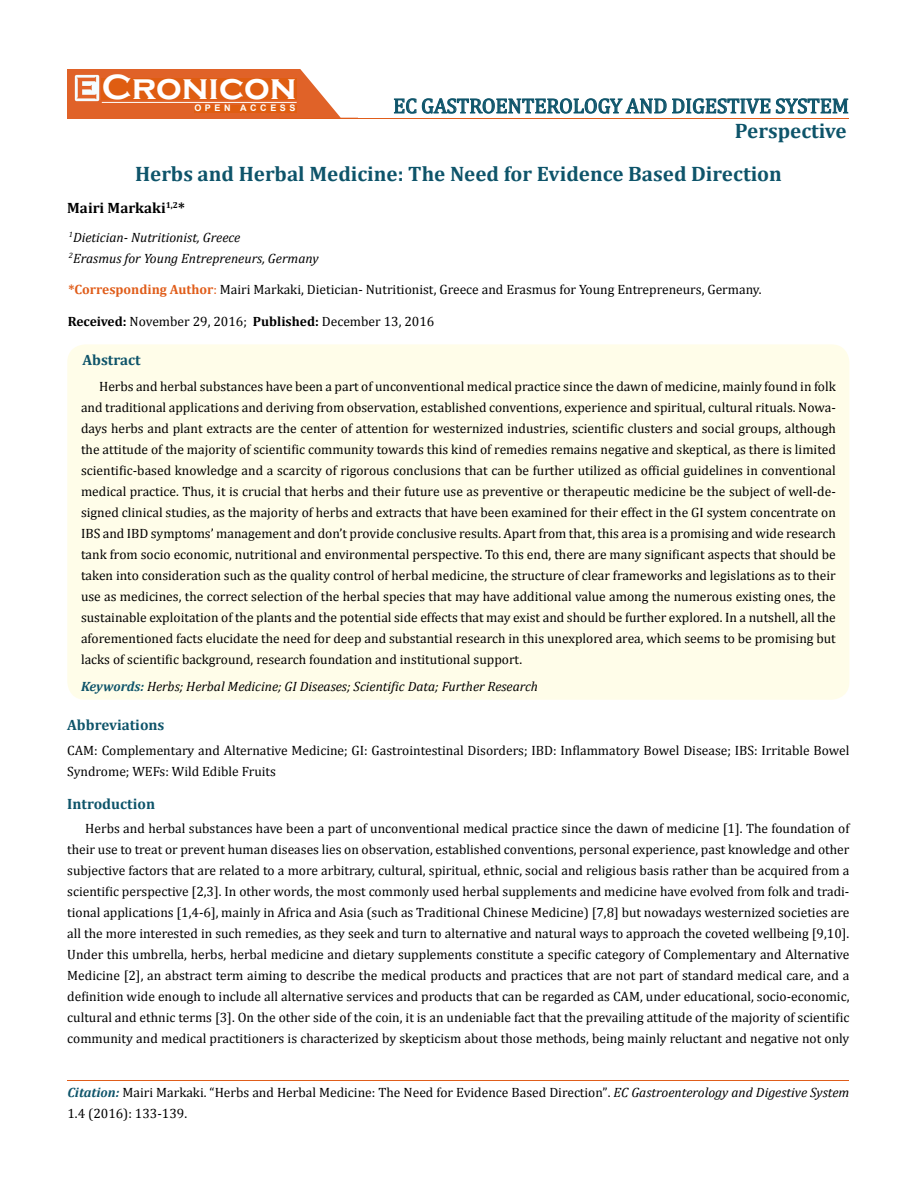
<style>
.page{position:relative;width:917px;height:1190px;background:#fff}
.page>*{position:absolute;margin:0;border:0;box-sizing:border-box;transform-origin:0 0}
.t1{font:700 36px "Copperplate Gothic";color:#fff}
.t2{font:700 21px/43.2px "Cambria";color:#0e546a}
.t3{font:21px "Cambria";color:#0e546a}
.t4{font:700 15px "Cambria";color:#0e546a}
.t5{font:700 15px "Cambria";color:#000}
.t6{font:13.5px/21px "Cambria";color:#000}
.t7{font:italic 13.5px/21px "Cambria";color:#000}
.t8{font:700 9px "Arial";letter-spacing:.4em;color:#fff}
.s1{font-weight:700;color:#e05d1a}
.s2{color:#e05d1a}
.s3{font-weight:700}
.s4{font-weight:700;color:#0e546a}
.s5{font-weight:700;font-style:italic;color:#0e546a}
.s6{font-size:13.35px}
.s7{font-style:italic}
</style>
<div class="page">
<div style="left:67px;top:70px;width:290px;height:49px;background:#e06228"></div>
<img style="left:75px;top:75px;width:24px;height:26px">
<div style="left:102px;top:79px;width:195px;height:21px;background:#df5d11"></div>
<div style="left:194px;top:105px;width:103px;height:7px;background:#df5d11"></div>
<svg style="left:300px;top:69px;width:548px;height:49px"></svg>
<hr style="left:102px;top:102px;width:194px;height:1px;background:#fff">
<hr style="left:279px;top:118px;width:569px;height:1px;background:#e05d1a">
<hr style="left:67px;top:1080px;width:782px;height:1px;background:#e05d1a">
<div style="left:67px;top:344px;width:782px;height:355px;background:#fffde9;border-radius:18px"></div>
<h1 class="t1" style="left:102px;top:68px;width:196px">Cronicon</h1>
<p class="t8" style="left:194px;top:102px;width:103px">OPEN ACCESS</p>
<h2 class="t3" style="left:393px;top:93px;width:457px">EC GASTROENTEROLOGY AND DIGESTIVE SYSTEM</h2>
<h2 class="t2" style="left:135px;top:108px;width:713px;text-indent:600px">Perspective<br>Herbs and Herbal Medicine: The Need for Evidence Based Direction</h2>
<p class="t5" style="left:67px;top:197px;width:119px">Mairi Markaki<sup>1,2</sup>*</p>
<p class="t7" style="left:69px;top:226px;width:251px"><sup>1</sup>Dietician- Nutritionist, Greece<br><sup>2</sup>Erasmus for Young Entrepreneurs, Germany</p>
<p class="t6" style="left:68px;top:279px;width:694px"><span class="s1">*Corresponding Author</span><span class="s2">:</span> Mairi Markaki, Dietician- Nutritionist, Greece and Erasmus for Young Entrepreneurs, Germany.</p>
<p class="t6" style="left:68px;top:311px;width:368px"><span class="s3">Received:</span> November 29, 2016; <span class="s3">Published:</span> December 13, 2016</p>
<p class="t4" style="left:82px;top:350px;width:60px">Abstract</p>
<p class="t6" style="left:81px;top:376px;width:756px;text-align:justify;text-indent:18px">Herbs and herbal substances have been a part of unconventional medical practice since the dawn of medicine, mainly found in folk and traditional applications and deriving from observation, established conventions, experience and spiritual, cultural rituals. Nowa&shy;days herbs and plant extracts are the center of attention for westernized industries, scientific clusters and social groups, although the attitude of the majority of scientific community towards this kind of remedies remains negative and skeptical, as there is limited scientific-based knowledge and a scarcity of rigorous conclusions that can be further utilized as official guidelines in conventional medical practice. Thus, it is crucial that herbs and their future use as preventive or therapeutic medicine be the subject of well-de&shy;signed clinical studies, as the majority of herbs and extracts that have been examined for their effect in the GI system concentrate on IBS and IBD symptoms’ management and don’t provide conclusive results. Apart from that, this area is a promising and wide research tank from socio economic, nutritional and environmental perspective. To this end, there are many significant aspects that should be taken into consideration such as the quality control of herbal medicine, the structure of clear frameworks and legislations as to their use as medicines, the correct selection of the herbal species that may have additional value among the numerous existing ones, the sustainable exploitation of the plants and the potential side effects that may exist and should be further explored. In a nutshell, all the aforementioned facts elucidate the need for deep and substantial research in this unexplored area, which seems to be promising but lacks of scientific background, research foundation and institutional support.</p>
<p class="t7" style="left:81px;top:675px;width:458px"><span class="s4">Keywords:</span> Herbs; Herbal Medicine; GI Diseases; Scientific Data; Further Research</p>
<p class="t4" style="left:67px;top:714px;width:99px">Abbreviations</p>
<p class="t6" style="left:67px;top:739px;width:783px">CAM: Complementary and Alternative Medicine; GI: Gastrointestinal Disorders; IBD: Inflammatory Bowel Disease; IBS: Irritable Bowel<br>Syndrome; WEFs: Wild Edible Fruits</p>
<p class="t4" style="left:67px;top:793px;width:89px">Introduction</p>
<p class="t6" style="left:67px;top:817px;width:783px;text-align:justify;text-indent:18px">Herbs and herbal substances have been a part of unconventional medical practice since the dawn of medicine [1]. The foundation of their use to treat or prevent human diseases lies on observation, established conventions, personal experience, past knowledge and other subjective factors that are related to a more arbitrary, cultural, spiritual, ethnic, social and religious basis rather than be acquired from a scientific perspective [2,3]. In other words, the most commonly used herbal supplements and medicine have evolved from folk and tradi&shy;tional applications [1,4-6], mainly in Africa and Asia (such as Traditional Chinese Medicine) [7,8] but nowadays westernized societies are all the more interested in such remedies, as they seek and turn to alternative and natural ways to approach the coveted wellbeing [9,10].<br>Under this umbrella, herbs, herbal medicine and dietary supplements constitute a specific category of Complementary and Alternative Medicine [2], an abstract term aiming to describe the medical products and practices that are not part of standard medical care, and a definition wide enough to include all alternative services and products that can be regarded as CAM, under educational, socio-economic, cultural and ethnic terms [3]. On the other side of the coin, it is an undeniable fact that the prevailing attitude of the majority of scientific community and medical practitioners is characterized by skepticism about those methods, being mainly reluctant and negative not only</p>
<p class="t6" style="left:67px;top:1081px;width:783px"><span class="s5">Citation:</span> Mairi Markaki. “Herbs and Herbal Medicine: The Need for Evidence Based Direction”<span class="s6">.</span> <span class="s7">EC Gastroenterology and Digestive System<br></span><span class="s6">1</span>.4 (2016): 133-139.</p>
</div>
